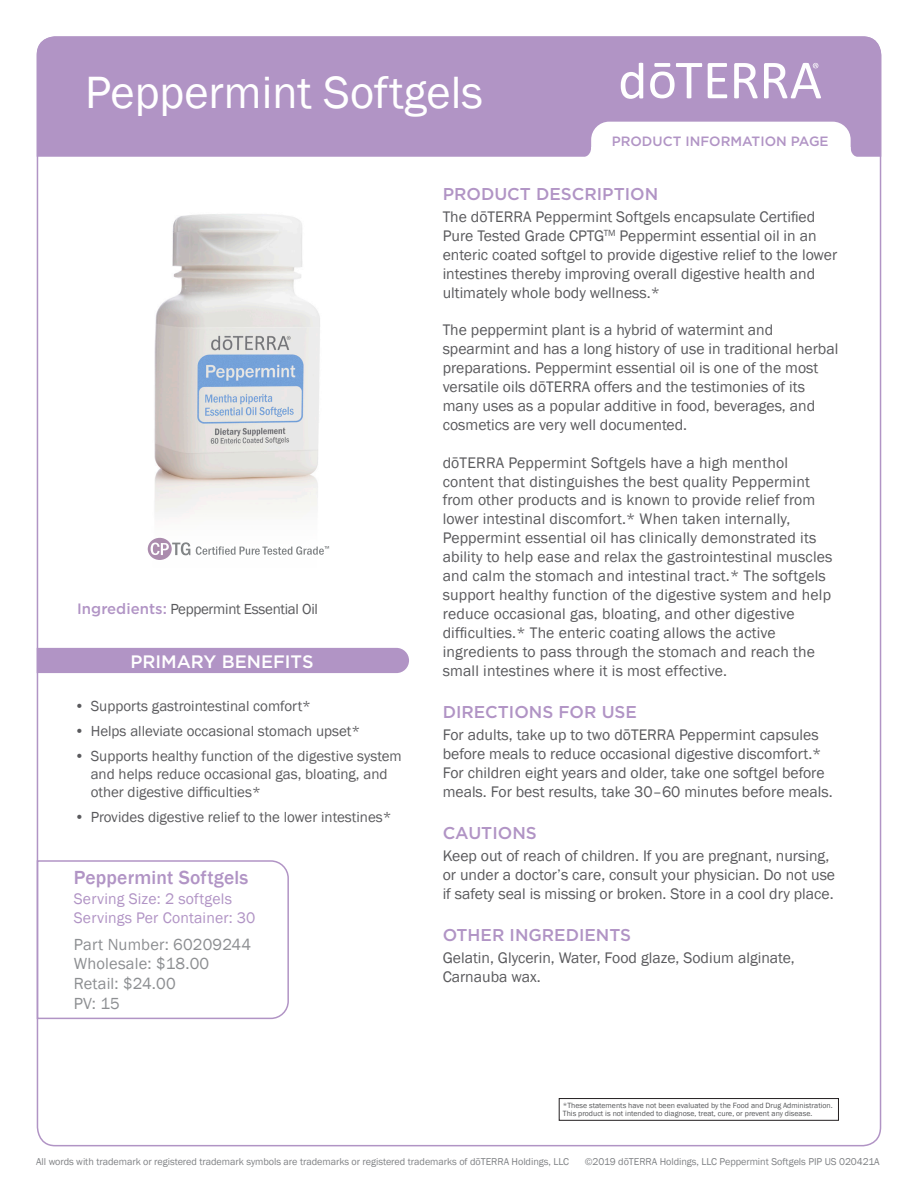
<style>
.page{position:relative;width:918px;height:1188px;background:#fff}
.page>*{position:absolute;margin:0;border:0;box-sizing:border-box;transform-origin:0 0}
.Main_H1{font:46.5px "Franklin Gothic";color:#fff}
.Tag_H1{font:500 19.5px "Franklin Gothic";letter-spacing:.01em;color:#b194c5}
.t1{font:500 18px "Gotham";color:#fff}
.Purple_Headers{font:500 17.1px "Gotham";color:#b194c5}
.Tag_details{font:16.5px "Franklin Gothic";letter-spacing:.01em;color:#8d8f92}
.Body{font:15.75px/18.9px "Franklin Gothic";color:#5a5a5d}
.Tag_H2{font:15.75px/19.5px "Franklin Gothic";letter-spacing:.01em;color:#b194c5}
.Oil_Attribute_Panel{font:15px/18px "Franklin Gothic";color:#5a5a5d}
.Oil_Attribute_Panel-2{font:15px "Franklin Gothic";letter-spacing:-.02em;color:#5a5a5d}
.t2{font:500 13.5px "Gotham";color:#b194c5}
.t3{font:10.2px "Franklin Gothic";letter-spacing:-.005em;color:#808285}
.t4{font:7.8px/8.6px "Franklin Gothic";color:#57585a}
.s1{font-family:"Gotham";font-weight:500;color:#b194c5}
</style>
<div class="page">
<div style="left:37px;top:36px;width:844px;height:121px;background:#b194c5"></div>
<svg style="left:734px;top:63px;width:24px;height:35px"></svg>
<svg style="left:708px;top:63px;width:19px;height:35px"></svg>
<svg style="left:650px;top:63px;width:52px;height:35px"></svg>
<svg style="left:621px;top:63px;width:22px;height:36px"></svg>
<svg style="left:764px;top:63px;width:57px;height:35px"></svg>
<svg style="left:581px;top:122px;width:280px;height:35px"></svg>
<div style="left:37px;top:648px;width:372px;height:25px;background:#b194c5"></div>
<svg style="left:36px;top:860px;width:253px;height:160px"></svg>
<img style="left:147px;top:214px;width:183px;height:342px">
<div style="left:559px;top:1098px;width:280px;height:22px;border:1px solid #231f20"></div>
<svg style="left:148px;top:538px;width:42px;height:22px"></svg>
<svg style="left:196px;top:546px;width:133px;height:9px"></svg>
<p class="Main_H1" style="left:85px;top:63px;width:399px">Peppermint Softgels</p>
<p class="t2" style="left:612px;top:132px;width:218px">PRODUCT INFORMATION PAGE</p>
<p class="Oil_Attribute_Panel-2" style="left:77px;top:600px;width:242px"><span class="s1">Ingredients:</span> Peppermint Essential Oil</p>
<p class="t1" style="left:130px;top:650px;width:185px">PRIMARY BENEFITS</p>
<p class="Oil_Attribute_Panel" style="left:75px;top:698px;width:238px">• Supports gastrointestinal comfort*</p>
<p class="Oil_Attribute_Panel" style="left:75px;top:722px;width:287px">• Helps alleviate occasional stomach upset*</p>
<p class="Oil_Attribute_Panel" style="left:91px;top:747px;width:313px;text-indent:-16px">• Supports healthy function of the digestive system and helps reduce occasional gas, bloating, and other digestive difficulties*</p>
<p class="Oil_Attribute_Panel" style="left:75px;top:808px;width:319px">• Provides digestive relief to the lower intestines*</p>
<p class="Tag_H1" style="left:74px;top:865px;width:176px">Peppermint Softgels</p>
<p class="Tag_H2" style="left:74px;top:889px;width:183px">Serving Size: 2 softgels<br>Servings Per Container: 30</p>
<p class="Tag_details" style="left:74px;top:934px;width:179px">Part Number: 60209244</p>
<p class="Tag_details" style="left:74px;top:954px;width:137px">Wholesale: $18.00</p>
<p class="Tag_details" style="left:74px;top:973px;width:103px">Retail: $24.00</p>
<p class="Tag_details" style="left:74px;top:993px;width:47px">PV: 15</p>
<p class="Purple_Headers" style="left:443px;top:182px;width:217px">PRODUCT DESCRIPTION</p>
<p class="Body" style="left:443px;top:208px;width:396px">The dōTERRA Peppermint Softgels encapsulate Certified Pure Tested Grade CPTG<sup>TM</sup> Peppermint essential oil in an enteric coated softgel to provide digestive relief to the lower intestines thereby improving overall digestive health and ultimately whole body wellness.*</p>
<p class="Body" style="left:443px;top:321px;width:397px">The peppermint plant is a hybrid of watermint and spearmint and has a long history of use in traditional herbal preparations. Peppermint essential oil is one of the most versatile oils dōTERRA offers and the testimonies of its many uses as a popular additive in food, beverages, and cosmetics are very well documented.</p>
<p class="Body" style="left:443px;top:453px;width:391px">dōTERRA Peppermint Softgels have a high menthol content that distinguishes the best quality Peppermint from other products and is known to provide relief from lower intestinal discomfort.* When taken internally, Peppermint essential oil has clinically demonstrated its ability to help ease and relax the gastrointestinal muscles and calm the stomach and intestinal tract.* The softgels support healthy function of the digestive system and help reduce occasional gas, bloating, and other digestive difficulties.* The enteric coating allows the active ingredients to pass through the stomach and reach the small intestines where it is most effective.</p>
<p class="Purple_Headers" style="left:443px;top:700px;width:196px">DIRECTIONS FOR USE</p>
<p class="Body" style="left:443px;top:725px;width:392px">For adults, take up to two dōTERRA Peppermint capsules before meals to reduce occasional digestive discomfort.* For children eight years and older, take one softgel before meals. For best results, take 30–60 minutes before meals.</p>
<p class="Purple_Headers" style="left:443px;top:821px;width:96px">CAUTIONS</p>
<p class="Body" style="left:443px;top:846px;width:394px">Keep out of reach of children. If you are pregnant, nursing, or under a doctor’s care, consult your physician. Do not use if safety seal is missing or broken. Store in a cool dry place.</p>
<p class="Purple_Headers" style="left:443px;top:923px;width:190px">OTHER INGREDIENTS</p>
<p class="Body" style="left:443px;top:949px;width:354px">Gelatin, Glycerin, Water, Food glaze, Sodium alginate,</p>
<p class="Body" style="left:443px;top:967px;width:99px">Carnauba wax.</p>
<p class="t4" style="left:563px;top:1101px;width:271px">*These statements have not been evaluated by the Food and Drug Administration.<br>This product is not intended to diagnose, treat, cure, or prevent any disease.</p>
<p class="t3" style="left:36px;top:1155px;width:534px">All words with trademark or registered trademark symbols are trademarks or registered trademarks of dōTERRA Holdings, LLC</p>
<p class="t3" style="left:585px;top:1155px;width:297px">©2019 dōTERRA Holdings, LLC Peppermint Softgels PIP US 020421A</p>
</div>
